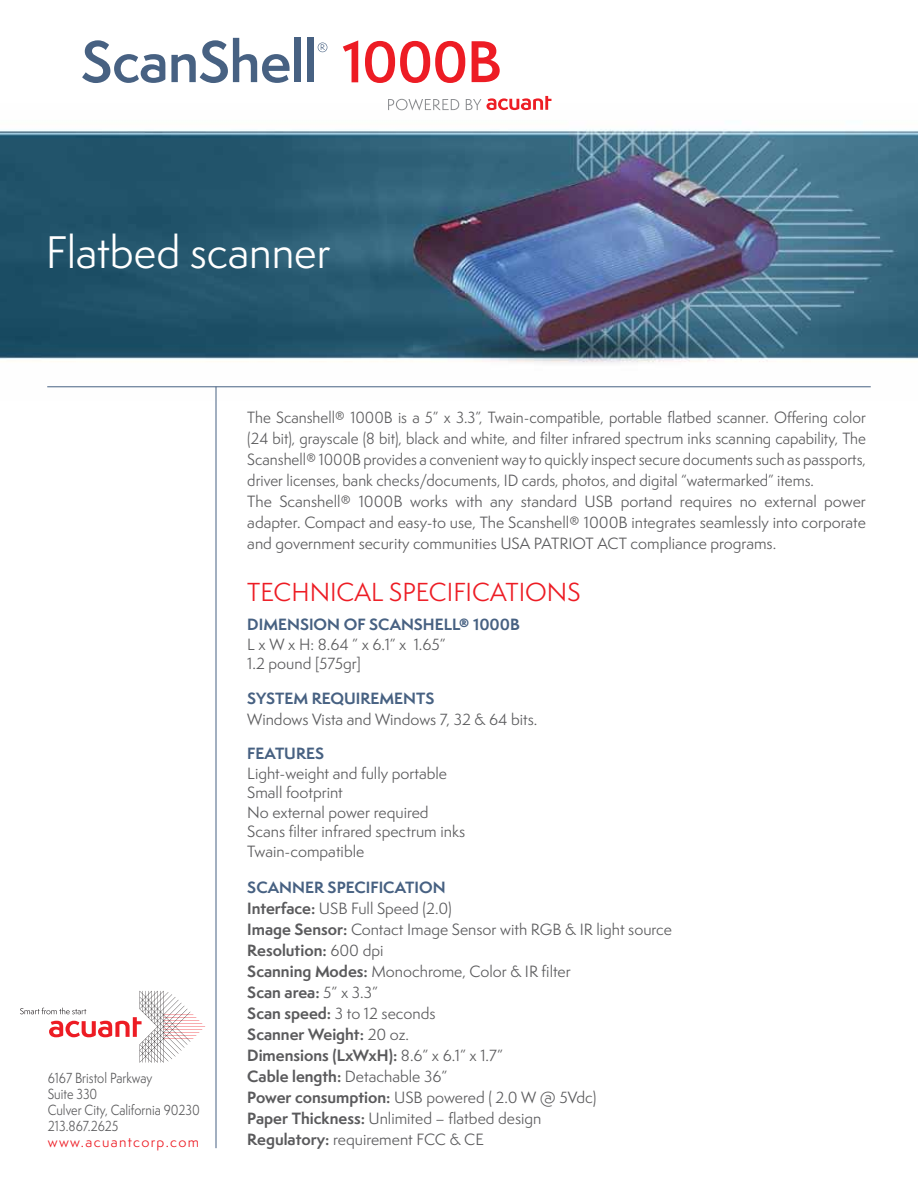
<style>
.page{position:relative;width:918px;height:1188px;background:#fff}
.page>*{position:absolute;margin:0;border:0;box-sizing:border-box;transform-origin:0 0}
.t1{font:600 54px "Semplicita Pro";letter-spacing:-.015em;color:#476182}
.t2{font:42px "Semplicita Pro";color:#fff}
.t3{font:24px "Semplicita Pro";color:#ed1c24}
.t4{font:15px/21px "Semplicita Pro";color:#5a5a5c}
.t5{font:15px "Semplicita Pro";color:#5a5a5c;scale:.96 1}
.t6{font:700 15px "Semplicita Pro";color:#476182}
.t7{font:13.5px/16.2px "Semplicita Pro";color:#5a5a5c;scale:.88 1}
.t8{font:13.5px "Semplicita Pro";letter-spacing:.1em;color:#ed1c24}
.s1{color:#ed1c24}
.s2{font-weight:700;color:#476182}
.s3{font-weight:700}
</style>
<div class="page">
<img style="left:0;top:103px;width:918px;height:298px">
<hr style="left:216px;top:387px;width:1px;height:761px;background:#476182">
<hr style="left:47px;top:387px;width:824px;height:1px;background:#476182">
<svg style="left:20px;top:991px;width:185px;height:72px"></svg>
<svg style="left:318px;top:43px;width:9px;height:9px"></svg>
<svg style="left:388px;top:99px;width:71px;height:12px"></svg>
<svg style="left:466px;top:96px;width:85px;height:14px"></svg>
<h1 class="t1" style="left:81px;top:22px;width:422px">ScanShell <span class="s1">1000B</span></h1>
<h2 class="t2" style="left:46px;top:222px;width:286px">Flatbed scanner</h2>
<p class="t7" style="left:48px;top:1069px;width:174px">6167 Bristol Parkway<br>Suite 330<br>Culver City, California 90230<br>213.867.2625</p>
<p class="t8" style="left:48px;top:1133px;width:153px">www.acuantcorp.com</p>
<p class="t5" style="left:247px;top:407px;width:646px">The Scanshell® 1000 isB 5a ” x 3.3 ,” Twain-compatible, portable flatbed scanner. Offering color</p>
<p class="t5" style="left:247px;top:428px;width:646px">(24 bit ,) grayscale 8( bit ,) black and white, and filter infrared spectrum inks scanning capability, The</p>
<p class="t5" style="left:247px;top:449px;width:646px">Scanshell® 1000B provides a convenient way to quickly inspect secure documents such as passports,</p>
<p class="t5" style="left:247px;top:470px;width:592px">driver licenses, bank checks/documents ID, cards, photos, and digital “watermarked” items.</p>
<p class="t4" style="left:824px;top:490px;width:43px">power</p>
<p class="t4" style="left:247px;top:490px;width:620px">The<br>adapter. Compact and easy-to use, The Scanshell® 1000B integrates seamlessly into corporate and government security communities USA PATRIOT ACT compliance programs.</p>
<h3 class="t3" style="left:247px;top:575px;width:233px">Technical Speci ficatio</h3>
<h3 class="t3" style="left:547px;top:575px;width:32px">ns</h3>
<p class="t6" style="left:247px;top:613px;width:274px">Dimension of Scanshell® 1000B</p>
<p class="t4" style="left:414px;top:633px;width:33px">1.65“</p>
<p class="t4" style="left:279px;top:490px;width:73px">Scanshell®</p>
<p class="t4" style="left:410px;top:490px;width:39px">works</p>
<p class="t4" style="left:456px;top:490px;width:29px">with</p>
<p class="t4" style="left:521px;top:490px;width:58px">standard</p>
<p class="t4" style="left:621px;top:490px;width:53px">portand</p>
<p class="t4" style="left:764px;top:490px;width:54px">external</p>
<p class="t4" style="left:585px;top:490px;width:30px">USB</p>
<p class="t4" style="left:359px;top:490px;width:46px">1000B</p>
<p class="t4" style="left:680px;top:490px;width:54px">requires</p>
<p class="t4" style="left:490px;top:490px;width:25px">any</p>
<p class="t4" style="left:740px;top:490px;width:19px">no</p>
<p class="t4" style="left:247px;top:634px;width:161px;line-height:19.5px">WxL Hx : 8.64 ” x 6.1” x<br>1.2 pound [575gr[</p>
<p class="t6" style="left:247px;top:687px;width:189px">System Requirements</p>
<p class="t4" style="left:247px;top:708px;width:292px">Windows Vista and Windows 7, 32 &amp; 64 bits.</p>
<p class="t6" style="left:247px;top:742px;width:78px">Features</p>
<p class="t4" style="left:247px;top:763px;width:219px;line-height:19.5px">Light-weight and fully portable<br>Small footprint<br>N o external power required<br>Scans filter infrared spectrum inks<br>Twain-compatible</p>
<p class="t6" style="left:328px;top:876px;width:119px">Specification</p>
<p class="t4" style="left:247px;top:876px;width:426px"><span class="s2">Scanner<br></span><span class="s3">I nterface:</span> USB Full Speed )2.0(<br><span class="s3">I mage Sensor:</span> Contact Image Sensor with RGB &amp; IR light source<br><span class="s3">Resolution:</span> 600 dpi<br><span class="s3">Scanning Modes:</span> Monochrome, Color &amp; IR filter<br><span class="s3">Scan area</span> 5<span class="s3">:</span> ” x 3.3“<br><span class="s3">Scan speed</span> to3<span class="s3">:</span> 12 seconds<br><span class="s3">Scanner Weight:</span> 20 oz.<br><span class="s3">Dimensions (LxWxH :)</span> 8.6” x 6.1” x 1.7“<br><span class="s3">Cable length:</span> Detachable 36“<br><span class="s3">Power consumption:</span> USB powered ( 2.0 W @ 5Vdc(<br><span class="s3">Paper Thickness:</span> Unlimited – flatbed design<br><span class="s3">Regulatory:</span> requirement FCC &amp; CE</p>
</div>
